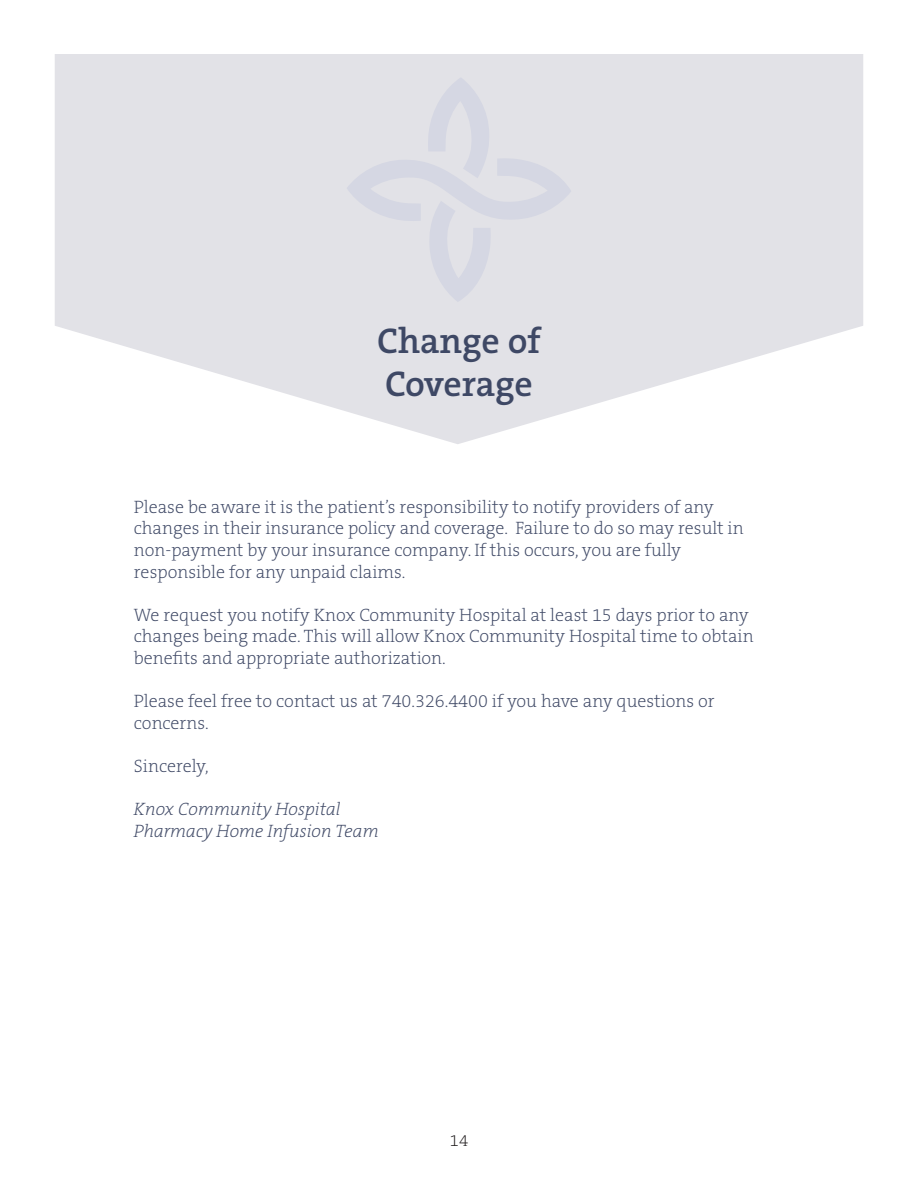
<style>
.page{position:relative;width:918px;height:1188px;background:#fff}
.page>*{position:absolute;margin:0;border:0;box-sizing:border-box;transform-origin:0 0}
.t1{font:600 36px/43.2px "The Serif B W6";color:#3e4865}
.t2{font:200 18px/21.6px "The Serif B W2";color:#3e4865}
.t3{font:italic 200 18px/21.6px "The Serif B W2";color:#3e4865}
.t4{font:200 16.5px "The Serif B W2";color:#231f20}
</style>
<div class="page">
<svg style="left:55px;top:54px;width:808px;height:390px;fill:#e2e2e7"></svg>
<svg style="left:347px;top:77px;width:224px;height:225px;background:#dedfe6"></svg>
<h1 class="t1" style="left:377px;top:319px;width:165px">Change of<br>Coverage</h1>
<p class="t2" style="left:134px;top:496px;width:611px">Please be aware it is the patient’s responsibility to notify providers of any changes in their insurance policy and coverage. Failure to do so may result in non-payment by your insurance company. If this occurs, you are fully responsible for any unpaid claims.</p>
<p class="t2" style="left:134px;top:604px;width:621px">We request you notify Knox Community Hospital at least 15 days prior to any changes being made. This will allow Knox Community Hospital time to obtain benefits and appropriate authorization.</p>
<p class="t2" style="left:134px;top:690px;width:582px">Please feel free to contact us at 740.326.4400 if you have any questions or concerns.</p>
<p class="t2" style="left:134px;top:755px;width:76px">Sincerely,</p>
<p class="t3" style="left:134px;top:798px;width:246px">Knox Community Hospital<br>Pharmacy Home Infusion Team</p>
<p class="t4" style="left:450px;top:1130px;width:20px">14</p>
</div>
